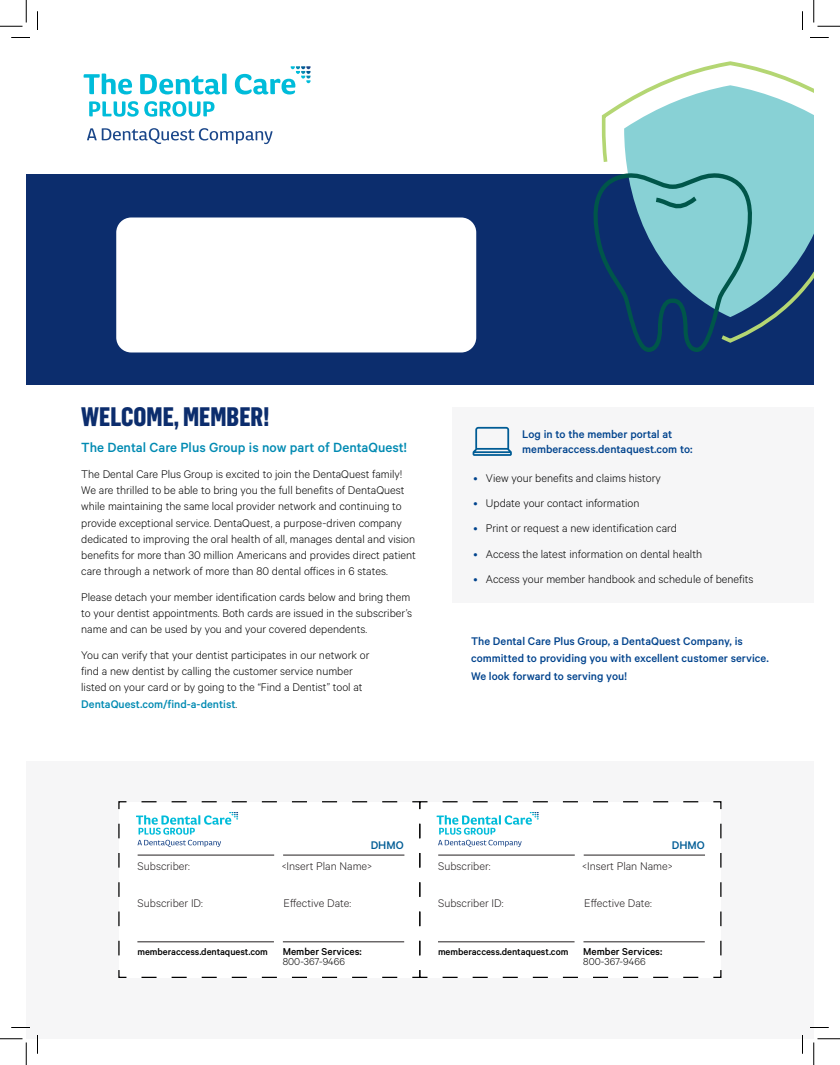
<style>
.page{position:relative;width:840px;height:1065px;background:#fff}
.page>*{position:absolute;margin:0;border:0;box-sizing:border-box;transform-origin:0 0}
.t1{font:800 26.25px "Flama Condensed";color:#0c2d6d}
.t2{font:500 15px "Calibre";color:#008ab2}
.t3{font:300 12.5px/16.2px "Calibre";color:#000}
.t4{font:500 12.5px/17.5px "Calibre";color:#00438d}
.t5{font:300 12.5px "Calibre";color:#231f20}
.t6{font:500 12.5px "Calibre";color:#005c95}
.t7{font:500 11.25px/10px "Calibre";color:#000}
.t8{font:500 10.62px "Calibre";letter-spacing:-.005em;color:#000}
.s1{font-weight:500;color:#008ab2}
.s2{color:#00438d}
.s3{font-weight:300}
</style>
<div class="page">
<div style="left:26px;top:174px;width:788px;height:211px;background:#0c2d6d"></div>
<svg style="left:84px;top:74px;width:48px;height:21px"></svg>
<svg style="left:140px;top:74px;width:87px;height:21px"></svg>
<svg style="left:89px;top:101px;width:126px;height:16px"></svg>
<svg style="left:87px;top:128px;width:186px;height:16px"></svg>
<svg style="left:235px;top:66px;width:76px;height:29px"></svg>
<svg style="left:601px;top:61px;width:205px;height:269px"></svg>
<svg style="left:624px;top:85px;width:190px;height:232px;fill:#88d1d5"></svg>
<svg style="left:594px;top:169px;width:162px;height:183px"></svg>
<div style="left:26px;top:761px;width:788px;height:278px;background:#f6f6f7"></div>
<div style="left:118px;top:801px;width:301px;height:177px;background:#fff"></div>
<div style="left:419px;top:801px;width:303px;height:177px;background:#fff"></div>
<div style="left:452px;top:408px;width:362px;height:195px;background:#f6f6f7"></div>
<svg style="left:473px;top:427px;width:39px;height:29px"></svg>
<div style="left:116px;top:218px;width:360px;height:134px;background:#fff;border-radius:15px"></div>
<svg style="left:136px;top:812px;width:102px;height:35px"></svg>
<hr style="left:138px;top:855px;width:136px;height:1px;background:#231f20">
<hr style="left:283px;top:855px;width:121px;height:1px;background:#231f20">
<hr style="left:137px;top:942px;width:137px;height:1px;background:#231f20">
<hr style="left:283px;top:942px;width:121px;height:1px;background:#231f20">
<svg style="left:437px;top:812px;width:102px;height:35px"></svg>
<hr style="left:438px;top:855px;width:137px;height:1px;background:#231f20">
<hr style="left:584px;top:855px;width:121px;height:1px;background:#231f20">
<hr style="left:438px;top:942px;width:137px;height:1px;background:#231f20">
<hr style="left:583px;top:942px;width:122px;height:1px;background:#231f20">
<svg style="left:11px;top:37px;width:19px;height:1px"></svg>
<svg style="left:810px;top:37px;width:19px;height:1px"></svg>
<svg style="left:11px;top:1027px;width:19px;height:1px"></svg>
<svg style="left:810px;top:1027px;width:19px;height:1px"></svg>
<svg style="left:37px;top:11px;width:1px;height:19px"></svg>
<svg style="left:37px;top:1035px;width:1px;height:19px"></svg>
<svg style="left:802px;top:11px;width:1px;height:19px"></svg>
<svg style="left:802px;top:1035px;width:1px;height:19px"></svg>
<svg style="left:0;top:0;width:27px;height:27px"></svg>
<svg style="left:0;top:1039px;width:27px;height:26px"></svg>
<svg style="left:814px;top:0;width:26px;height:27px"></svg>
<svg style="left:814px;top:1039px;width:26px;height:26px"></svg>
<p class="t1" style="left:81px;top:400px;width:190px">WELCOME, MEMBER!</p>
<p class="t2" style="left:81px;top:438px;width:327px">The Dental Care Plus Group is now part of DentaQuest!</p>
<p class="t4" style="left:522px;top:426px;width:172px;line-height:15px">Log in to the member portal at memberaccess.dentaquest.com to:</p>
<p class="t3" style="left:81px;top:465px;width:336px">The Dental Care Plus Group is excited to join the DentaQuest family!<br>We are thrilled to be able to bring you the full benefits of DentaQuest while maintaining the same local provider network and continuing to provide exceptional service. DentaQuest, a purpose-driven company dedicated to improving the oral health of all, manages dental and vision benefits for more than 30 million Americans and provides direct patient care through a network of more than 80 dental offices in 6 states.</p>
<p class="t3" style="left:81px;top:588px;width:332px">Please detach your member identification cards below and bring them to your dentist appointments. Both cards are issued in the subscriber’s name and can be used by you and your covered dependents.</p>
<p class="t3" style="left:81px;top:646px;width:290px">You can verify that your dentist participates in our network or find a new dentist by calling the customer service number listed on your card or by going to the “Find a Dentist” tool at <span class="s1">DentaQuest.com/find-a-dentist</span>.</p>
<p class="t3" style="left:473px;top:469px;width:189px"><span class="s2">•</span> View your benefits and claims history</p>
<p class="t3" style="left:473px;top:494px;width:167px"><span class="s2">•</span> Update your contact information</p>
<p class="t3" style="left:473px;top:520px;width:205px"><span class="s2">•</span> Print or request a new identification card</p>
<p class="t3" style="left:473px;top:545px;width:230px"><span class="s2">•</span> Access the latest information on dental health</p>
<p class="t3" style="left:473px;top:570px;width:282px"><span class="s2">•</span> Access your member handbook and schedule of benefits</p>
<p class="t4" style="left:471px;top:632px;width:299px">The Dental Care Plus Group, a DentaQuest Company, is committed to providing you with excellent customer service.<br>We look forward to serving you!</p>
<p class="t5" style="left:138px;top:858px;width:54px">Subscriber:</p>
<p class="t5" style="left:138px;top:896px;width:67px">Subscriber ID:</p>
<p class="t6" style="left:371px;top:838px;width:35px">DHMO</p>
<p class="t6" style="left:672px;top:838px;width:35px">DHMO</p>
<p class="t5" style="left:282px;top:858px;width:92px">&lt;Insert Plan Name&gt;</p>
<p class="t5" style="left:284px;top:896px;width:69px">Effective Date:</p>
<p class="t5" style="left:438px;top:858px;width:54px">Subscriber:</p>
<p class="t5" style="left:438px;top:896px;width:67px">Subscriber ID:</p>
<p class="t5" style="left:582px;top:858px;width:92px">&lt;Insert Plan Name&gt;</p>
<p class="t5" style="left:584px;top:896px;width:69px">Effective Date:</p>
<p class="t8" style="left:137px;top:946px;width:132px">memberaccess.dentaquest.com</p>
<p class="t7" style="left:283px;top:947px;width:81px">Member Services:<br><span class="s3">800-367-9466</span></p>
<p class="t8" style="left:438px;top:946px;width:132px">memberaccess.dentaquest.com</p>
<p class="t7" style="left:583px;top:947px;width:81px">Member Services:<br><span class="s3">800-367-9466</span></p>
</div>
